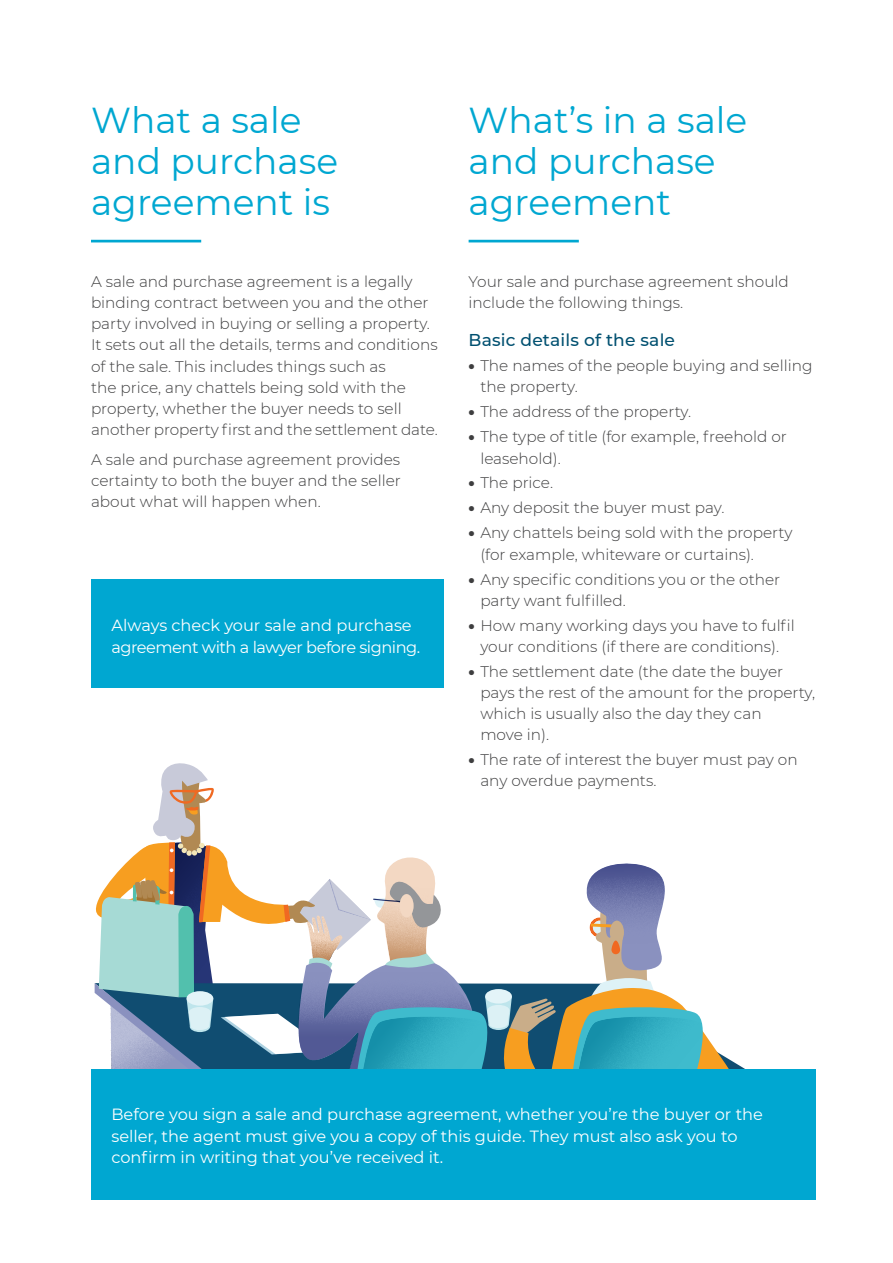
<style>
.page{position:relative;width:893px;height:1263px;background:#fff}
.page>*{position:absolute;margin:0;border:0;box-sizing:border-box;transform-origin:0 0}
.t1{font:36px/41.4px "Montserrat";color:#00a7d1}
.t2{font:500 17.1px "Montserrat";letter-spacing:.01em;color:#015070}
.t3{font:16.2px/21.6px "Montserrat";color:#fff}
.t4{font:16.2px/21.6px "Montserrat";letter-spacing:-.03em;color:#fff}
.t5{font:300 15.3px/21.1px "Montserrat";color:#3e3e3f}
.s1{font-weight:900}
</style>
<div class="page">
<svg style="left:95px;top:763px;width:635px;height:306px"></svg>
<hr style="left:91px;top:240px;width:110px;height:2px;background:#00a7d1">
<hr style="left:469px;top:240px;width:110px;height:2px;background:#00a7d1">
<div style="left:91px;top:1069px;width:725px;height:130px;background:#00a7d1"></div>
<div style="left:91px;top:580px;width:353px;height:108px;background:#00a7d1"></div>
<h1 class="t1" style="left:91px;top:98px;width:249px">What a sale and purchase agreement is</h1>
<p class="t5" style="left:91px;top:270px;width:348px">A sale and purchase agreement is a legally binding contract between you and the other party involved in buying or selling a property.<br>It sets out all the details, terms and conditions of the sale. This includes things such as<br>the price, any chattels being sold with the property, whether the buyer needs to sell another property first and the settlement date.</p>
<p class="t5" style="left:91px;top:449px;width:311px;text-align:justify">A sale and purchase agreement provides certainty to both the buyer and the seller about what will happen when.</p>
<p class="t4" style="left:111px;top:614px;width:310px">Always check your sale and purchase agreement with a lawyer before signing.</p>
<h1 class="t1" style="left:469px;top:98px;width:280px">What’s in a sale and purchase agreement</h1>
<p class="t5" style="left:469px;top:270px;width:322px">Your sale and purchase agreement should include the following things.</p>
<p class="t2" style="left:469px;top:328px;width:208px">Basic details of the sale</p>
<p class="t5" style="left:480px;top:355px;width:334px;text-indent:-12px"><span class="s1">•</span> The names of the people buying and selling the property.</p>
<p class="t5" style="left:469px;top:401px;width:224px"><span class="s1">•</span> The address of the property.</p>
<p class="t5" style="left:480px;top:426px;width:308px;text-indent:-12px"><span class="s1">•</span> The type of title (for example, freehold or leasehold).</p>
<p class="t5" style="left:469px;top:472px;width:86px"><span class="s1">•</span> The price.</p>
<p class="t5" style="left:469px;top:497px;width:257px"><span class="s1">•</span> Any deposit the buyer must pay.</p>
<p class="t5" style="left:480px;top:522px;width:314px;text-indent:-12px"><span class="s1">•</span> Any chattels being sold with the property (for example, whiteware or curtains).</p>
<p class="t5" style="left:480px;top:568px;width:301px;text-indent:-12px"><span class="s1">•</span> Any specific conditions you or the other party want fulfilled.</p>
<p class="t5" style="left:469px;top:614px;width:328px;text-align:center"><span class="s1">•</span> How many working days you have to fulfil your conditions (if there are conditions).</p>
<p class="t5" style="left:480px;top:660px;width:336px;text-indent:-12px"><span class="s1">•</span> The settlement date (the date the buyer pays the rest of the amount for the property, which is usually also the day they can<br>move in).</p>
<p class="t5" style="left:480px;top:749px;width:319px;text-indent:-12px"><span class="s1">•</span> The rate of interest the buyer must pay on any overdue payments.</p>
<p class="t3" style="left:111px;top:1103px;width:653px">Before you sign a sale and purchase agreement, whether you’re the buyer or the seller, the agent must give you a copy of this guide. They must also ask you to confirm in writing that you’ve received it.</p>
</div>
